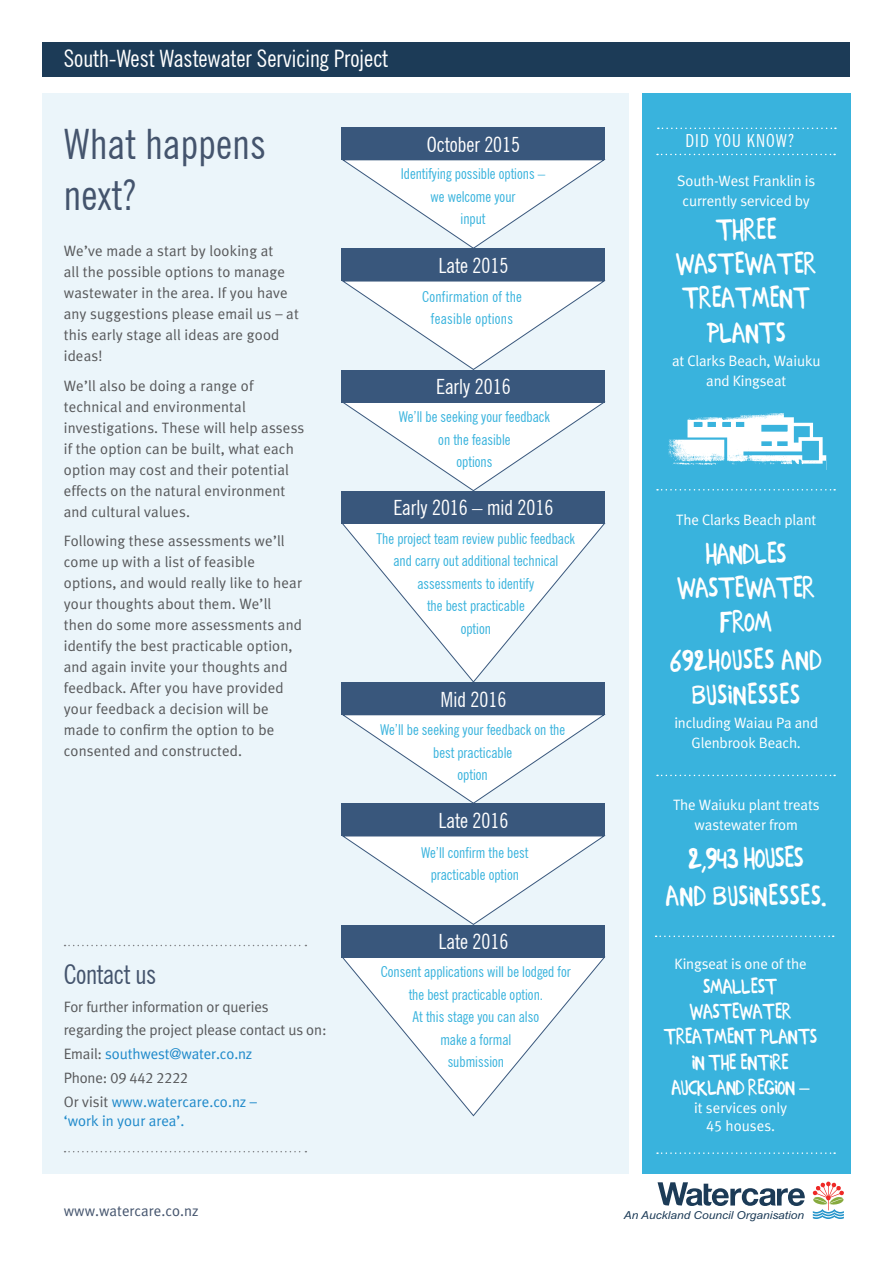
<style>
.page{position:relative;width:893px;height:1263px;background:#fff}
.page>*{position:absolute;margin:0;border:0;box-sizing:border-box;transform-origin:0 0}
.t1{font:condensed 42px/50.4px "News Gothic BT";letter-spacing:.01em;color:#44546d}
.t2{font:28.5px/34.2px "Closeone one";color:#fff;text-align:center}
.t3{font:28.5px/34.2px "Closeone one";letter-spacing:.03em;color:#fff;text-align:center}
.t4{font:condensed 27px "News Gothic BT";letter-spacing:-.01em;color:#44546d}
.t5{font:condensed 24px "News Gothic BT";color:#fff}
.t6{font:condensed 21px "News Gothic BT";color:#fff}
.t7{font:21px "Closeone one";letter-spacing:-.01em;color:#fff}
.Fast_facts_heading{font:condensed 18px "News Gothic BT";letter-spacing:.06em;color:#fff}
.Default{font:15px/21px "Meta Plus Normal";letter-spacing:.01em;color:#57585a}
.t8{font:condensed 15px/22.5px "News Gothic BT";color:#39b3dd;text-align:center}
.t9{font:15px/19.5px "Meta Plus Normal";letter-spacing:-.01em;color:#fff;text-align:center}
.t10{font:15px "Meta Plus Normal";color:#1e89ca}
.Default-2{font:15px "Meta Plus Normal";letter-spacing:-.01em;color:#57585a}
.t11{font:condensed 15px "News Gothic BT";letter-spacing:.02em;color:#39b3dd}
.t12{font:15px "Meta Plus Normal";color:#44546d}
.t13{font:15px "Meta Plus Normal Caps";letter-spacing:-.01em;color:#57585a}
.t14{font:italic 10.95px "Arial";color:#1c3b57;scale:1.08 1}
.s1{color:#57585a}
.s2{font-family:"Meta Plus Normal"}
.s3{font-family:"Meta Plus Normal Caps"}
</style>
<div class="page">
<div style="left:43px;top:94px;width:586px;height:1080px;background:#ebf5fa"></div>
<div style="left:642px;top:94px;width:208px;height:1080px;background:#39b3dd"></div>
<svg style="left:658px;top:128px;width:178px;height:1px"></svg>
<svg style="left:657px;top:154px;width:178px;height:1px"></svg>
<svg style="left:657px;top:489px;width:178px;height:1px"></svg>
<div style="left:43px;top:43px;width:807px;height:34px;background:#1c3b57"></div>
<img style="left:668px;top:413px;width:159px;height:57px">
<svg style="left:657px;top:775px;width:178px;height:1px"></svg>
<svg style="left:656px;top:935px;width:178px;height:2px"></svg>
<svg style="left:657px;top:1152px;width:178px;height:2px"></svg>
<svg style="left:65px;top:945px;width:241px;height:1px"></svg>
<svg style="left:341px;top:159px;width:265px;height:90px"></svg>
<div style="left:342px;top:128px;width:263px;height:32px;background:#39577c"></div>
<svg style="left:341px;top:280px;width:265px;height:90px"></svg>
<div style="left:342px;top:249px;width:263px;height:32px;background:#39577c"></div>
<svg style="left:341px;top:401px;width:265px;height:91px"></svg>
<div style="left:342px;top:370px;width:263px;height:32px;background:#39577c"></div>
<svg style="left:341px;top:523px;width:265px;height:160px"></svg>
<div style="left:342px;top:491px;width:263px;height:33px;background:#39577c"></div>
<svg style="left:341px;top:714px;width:265px;height:90px"></svg>
<div style="left:342px;top:682px;width:263px;height:33px;background:#39577c"></div>
<svg style="left:341px;top:835px;width:265px;height:90px"></svg>
<div style="left:342px;top:804px;width:263px;height:32px;background:#39577c"></div>
<svg style="left:65px;top:1151px;width:241px;height:1px"></svg>
<svg style="left:341px;top:956px;width:265px;height:161px"></svg>
<div style="left:342px;top:925px;width:263px;height:32px;background:#39577c"></div>
<svg style="left:812px;top:1181px;width:32px;height:38px"></svg>
<svg style="left:657px;top:1182px;width:148px;height:24px"></svg>
<p class="t5" style="left:64px;top:44px;width:326px">South-West Wastewater Servicing Project</p>
<p class="t1" style="left:64px;top:119px;width:204px">What happens next?</p>
<p class="Default" style="left:64px;top:241px;width:237px">We’ve made a start by looking at<br>all the possible options to manage wastewater in the area. If you have any suggestions please email us – at this early stage all ideas are good ideas!</p>
<p class="Default" style="left:64px;top:375px;width:242px">We’ll also be doing a range of technical and environmental investigations. These will help assess if the option can be built, what each option may cost and their potential effects on the natural environment and cultural values.</p>
<p class="Default" style="left:64px;top:531px;width:240px">Following these assessments we’ll come up with a list of feasible options, and would really like to hear your thoughts about them. We’ll then do some more assessments and identify the best practicable option, and again invite your thoughts and feedback. After you have provided your feedback a decision will be made to confirm the option to be consented and constructed.</p>
<p class="t4" style="left:64px;top:958px;width:94px">Contact us</p>
<p class="Default-2" style="left:64px;top:998px;width:206px">For further information or queries</p>
<p class="Default-2" style="left:64px;top:1021px;width:264px">regarding the project please contact us on:</p>
<p class="t10" style="left:64px;top:1045px;width:190px"><span class="s1">Email:</span> southwest@water.co.nz</p>
<p class="t13" style="left:64px;top:1069px;width:126px"><span class="s2">Phone:</span> 09 442 2222</p>
<p class="t10" style="left:64px;top:1093px;width:195px"><span class="s1">Or visit</span> www.watercare.co.nz –</p>
<p class="t10" style="left:64px;top:1112px;width:122px">‘work in your area’.</p>
<p class="t6" style="left:427px;top:132px;width:95px">October 2015</p>
<p class="t8" style="left:401px;top:163px;width:146px">Identifying possible options –</p>
<p class="t8" style="left:431px;top:185px;width:86px">we welcome your</p>
<p class="t8" style="left:461px;top:208px;width:26px">input</p>
<p class="t6" style="left:438px;top:253px;width:71px">Late 2015</p>
<p class="t11" style="left:422px;top:287px;width:101px">Confirmation of the</p>
<p class="t11" style="left:431px;top:310px;width:84px">feasible options</p>
<p class="t6" style="left:436px;top:374px;width:76px">Early 2016</p>
<p class="t8" style="left:399px;top:406px;width:153px">We’ll be seeking your feedback</p>
<p class="t8" style="left:438px;top:428px;width:74px">on the feasible</p>
<p class="t8" style="left:457px;top:451px;width:37px">options</p>
<p class="t6" style="left:393px;top:495px;width:161px">Early 2016 – mid 2016</p>
<p class="t8" style="left:376px;top:527px;width:200px">The project team review public feedback and carry out additional technical assessments to identify</p>
<p class="t8" style="left:427px;top:594px;width:99px">the best practicable</p>
<p class="t8" style="left:461px;top:617px;width:32px">option</p>
<p class="t6" style="left:441px;top:686px;width:67px">Mid 2016</p>
<p class="t8" style="left:380px;top:718px;width:186px">We’ll be seeking your feedback on the</p>
<p class="t8" style="left:433px;top:741px;width:81px">best practicable</p>
<p class="t8" style="left:458px;top:763px;width:32px">option</p>
<p class="t6" style="left:438px;top:808px;width:71px">Late 2016</p>
<p class="t8" style="left:421px;top:841px;width:109px">We’ll confirm the best</p>
<p class="t8" style="left:431px;top:863px;width:90px">practicable option</p>
<p class="t6" style="left:438px;top:929px;width:71px">Late 2016</p>
<p class="t8" style="left:381px;top:961px;width:191px">Consent applications will be lodged for</p>
<p class="t8" style="left:409px;top:983px;width:136px">the best practicable option.</p>
<p class="t8" style="left:413px;top:1006px;width:128px">At this stage you can also</p>
<p class="t8" style="left:440px;top:1028px;width:73px">make a formal</p>
<p class="t8" style="left:448px;top:1051px;width:58px">submission</p>
<p class="Fast_facts_heading" style="left:685px;top:130px;width:110px">DID YOU KNOW?</p>
<p class="t9" style="left:677px;top:171px;width:140px">South-West Franklin is currently serviced by</p>
<p class="t2" style="left:676px;top:214px;width:142px">THREE<br>WASTEWATER<br>TREATMENT<br>PLANTS</p>
<p class="t9" style="left:672px;top:351px;width:150px">at Clarks Beach, Waiuku</p>
<p class="t9" style="left:706px;top:371px;width:82px">and Kingseat</p>
<p class="t9" style="left:676px;top:510px;width:142px">The Clarks Beach plant</p>
<p class="t2" style="left:677px;top:537px;width:139px">HANDLES<br>WASTEWATER<br>FROM</p>
<p class="t3" style="left:670px;top:644px;width:153px">692HOUSES AND<br>BUSINESSES</p>
<p class="t9" style="left:674px;top:713px;width:145px">including Waiau Pa and<br>Glenbrook Beach.</p>
<p class="t9" style="left:673px;top:795px;width:148px">The Waiuku plant treats wastewater from</p>
<p class="t2" style="left:689px;top:841px;width:117px">2,943 HOUSES</p>
<p class="t3" style="left:666px;top:880px;width:162px">AND BUSINESSES.</p>
<p class="t9" style="left:675px;top:954px;width:134px">Kingseat is one of the</p>
<p class="t7" style="left:704px;top:976px;width:76px">SMALLEST</p>
<p class="t7" style="left:690px;top:1001px;width:103px">WASTEWATER</p>
<p class="t7" style="left:664px;top:1027px;width:155px">TREATMENT PLANTS</p>
<p class="t7" style="left:692px;top:1052px;width:98px">IN THE ENTIRE</p>
<p class="t7" style="left:672px;top:1077px;width:139px">AUCKLAND REGION <span class="s2">–</span></p>
<p class="t9" style="left:694px;top:1098px;width:95px">it services only</p>
<p class="t9" style="left:706px;top:1116px;width:71px"><span class="s3">45</span> houses.</p>
<p class="t12" style="left:64px;top:1202px;width:136px">www.watercare.co.nz</p>
<p class="t14" style="left:624px;top:1208px;width:168px">An Auckland Council Organisation</p>
</div>
